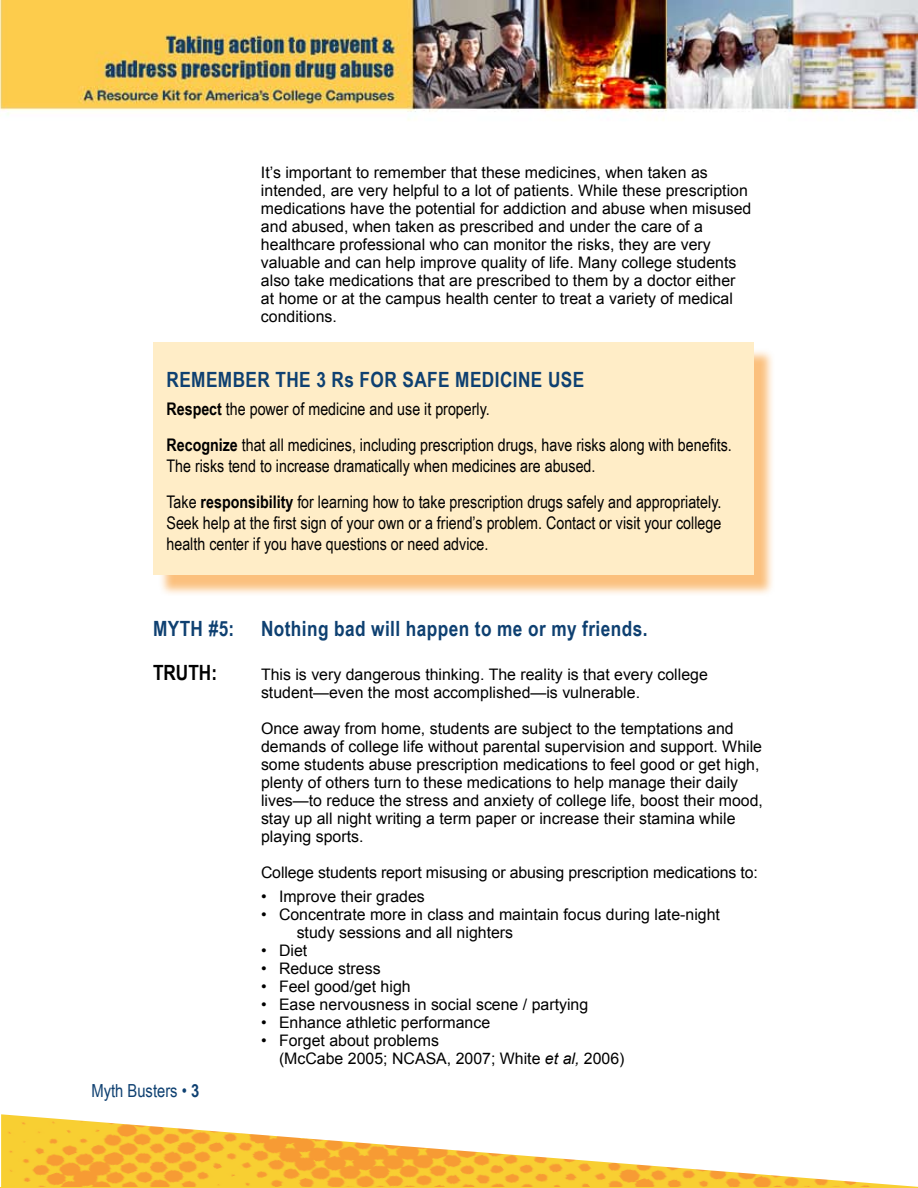
<style>
.page{position:relative;width:918px;height:1188px;background:#fff}
.page>*{position:absolute;margin:0;border:0;box-sizing:border-box;transform-origin:0 0}
.t1{font:700 21px "Arial Narrow";letter-spacing:.02em;color:#0e4071}
.t2{font:700 21px "Arial Narrow";color:#000}
.t3{font:18px "Arial Narrow";color:#0e4071}
.t4{font:17.4px/36px "Arial Narrow";color:#000}
.t5{font:15.9px/18px "Arial";color:#000}
.s1{font-weight:700}
.s2{font-style:italic}
</style>
<div class="page">
<img style="left:1px;top:1114px;width:917px;height:74px">
<img style="left:0;top:0;width:918px;height:120px">
<div style="left:158px;top:348px;width:617px;height:249px;background:#f99e37;opacity:.65"></div>
<div style="left:153px;top:343px;width:600px;height:232px;background:#ffedc7"></div>
<p class="t5" style="left:261px;top:163px;width:492px">It’s important to remember that these medicines, when taken as intended, are very helpful to a lot of patients. While these prescription medications have the potential for addiction and abuse when misused and abused, when taken as prescribed and under the care of a healthcare professional who can monitor the risks, they are very valuable and can help improve quality of life. Many college students also take medications that are prescribed to them by a doctor either at home or at the campus health center to treat a variety of medical conditions.</p>
<h1 class="t1" style="left:166px;top:367px;width:14px">Remem</h1>
<h1 class="t1" style="left:233px;top:367px;width:341px">ber the 3 Rs for safe medicine use</h1>
<p class="t4" style="left:166px;top:391px;width:567px"><span class="s1">Respect</span> the power of medicine and use it properly.<br><span class="s1">Recognize</span> that all medicines, including prescription drugs, have risks along with benefits.</p>
<p class="t4" style="left:166px;top:448px;width:556px">The risks tend to increase dramatically when medicines are abused.<br>Take <span class="s1">responsibility</span> for learning how to take prescription drugs safely and appropriately.</p>
<p class="t4" style="left:166px;top:513px;width:556px;line-height:21px">Seek help at the first sign of your own or a friend’s problem. Contact or visit your college health center if you have questions or need advice.</p>
<h1 class="t1" style="left:153px;top:617px;width:83px">Myth #5:</h1>
<h1 class="t1" style="left:261px;top:617px;width:388px">Nothing bad will happen to me or my friends.</h1>
<h1 class="t2" style="left:153px;top:661px;width:66px">Truth:</h1>
<p class="t5" style="left:261px;top:666px;width:448px">This is very dangerous thinking. The reality is that every college student—even the most accomplished—is vulnerable.</p>
<p class="t5" style="left:261px;top:720px;width:503px">Once away from home, students are subject to the temptations and demands of college life without parental supervision and support. While some students abuse prescription medications to feel good or get high, plenty of others turn to these medications to help manage their daily lives—to reduce the stress and anxiety of college life, boost their mood, stay up all night writing a term paper or increase their stamina while playing sports.</p>
<p class="t5" style="left:261px;top:864px;width:498px">College students report misusing or abusing prescription medications to:</p>
<p class="t5" style="left:261px;top:888px;width:165px">• Improve their grades</p>
<p class="t5" style="left:297px;top:906px;width:425px;text-indent:-36px">• Concentrate more in class and maintain focus during late-night study sessions and all nighters</p>
<p class="t5" style="left:261px;top:942px;width:48px">• Diet</p>
<p class="t5" style="left:261px;top:960px;width:121px">• Reduce stress</p>
<p class="t5" style="left:261px;top:978px;width:151px">• Feel good/get high</p>
<p class="t5" style="left:261px;top:996px;width:329px">• Ease nervousness in social scene / partying</p>
<p class="t5" style="left:261px;top:1014px;width:231px">• Enhance athletic performance</p>
<p class="t5" style="left:279px;top:1032px;width:347px;text-indent:-18px">• Forget about problems<br>(McCabe 2005; NCASA, 2007; White <span class="s2">et al,</span> 2006)</p>
<p class="t3" style="left:92px;top:1080px;width:109px">Myth Busters • <span class="s1">3</span></p>
</div>
